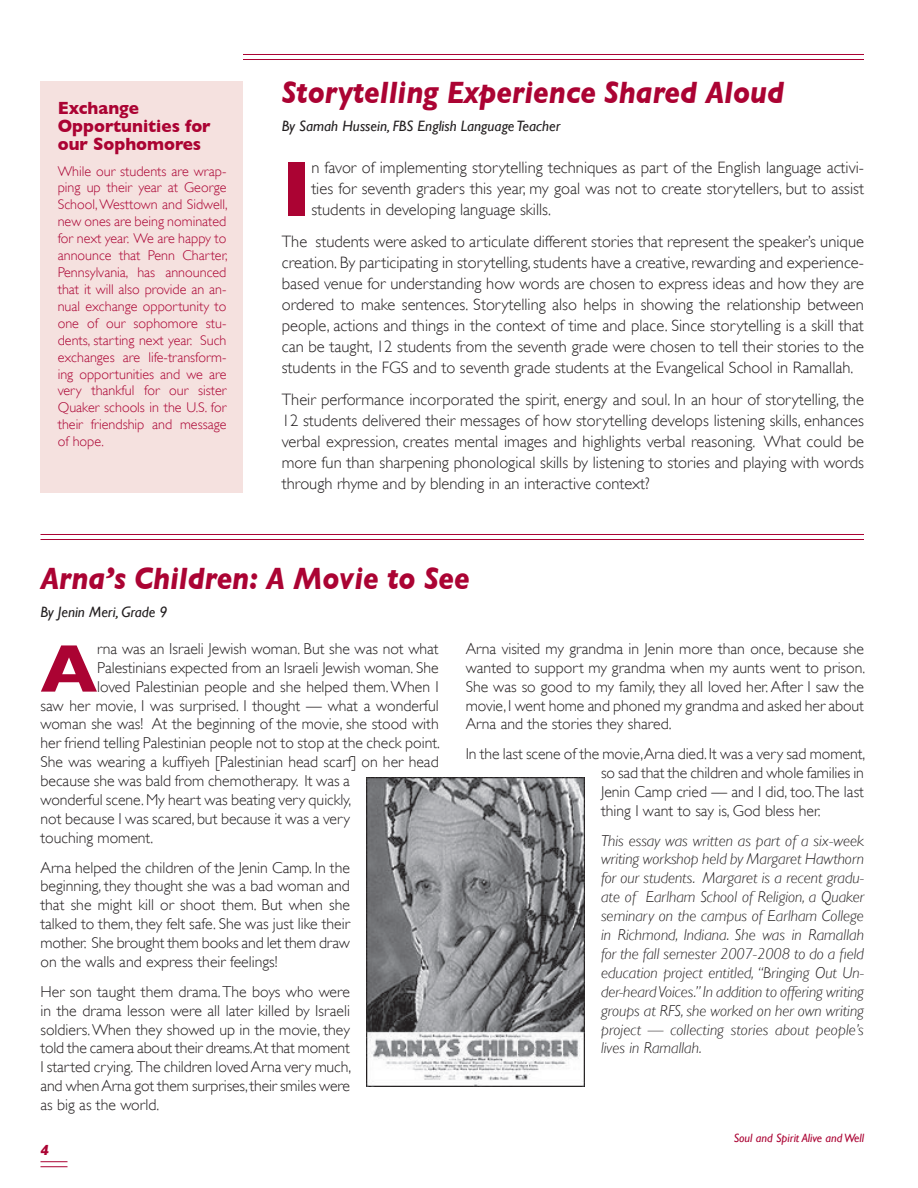
<style>
.page{position:relative;width:918px;height:1188px;background:#fff}
.page>*{position:absolute;margin:0;border:0;box-sizing:border-box;transform-origin:0 0}
.t1{font:700 78.6px "Gill Sans";color:#ab0333}
.t2{font:700 68.25px "Gill Sans";color:#ab0333}
.t3{font:italic 700 31.5px "Gill Sans";color:#ab0333;scale:.9 1}
.t4{font:700 18px/18px "Gill Sans";color:#ab0333;scale:.95 1}
.t5{font:300 16.5px/21px "Gill Sans";color:#231f20;text-align:justify}
.t6{font:300 15.75px/18.9px "Gill Sans";color:#231f20;text-align:justify}
.t7{font:italic 300 15.75px/18.9px "Gill Sans";letter-spacing:.005em;color:#231f20;text-align:justify}
.t8{font:italic 15px "Gill Sans";color:#231f20}
.t9{font:italic 700 15px "Gill Sans";color:#ab0333}
.t10{font:300 14.1px/17px "Gill Sans";color:#ab0333;text-align:justify}
.t11{font:italic 12px "Gill Sans";color:#ab0333}
</style>
<div class="page">
<hr style="left:243px;top:54px;width:621px;height:1px;background:#ab0333">
<hr style="left:243px;top:59px;width:621px;height:1px;background:#ab0333">
<svg style="left:40px;top:1161px;width:28px;height:6px"></svg>
<hr style="left:40px;top:534px;width:824px;height:1px;background:#ab0333">
<hr style="left:40px;top:539px;width:824px;height:1px;background:#ab0333">
<img style="left:366px;top:778px;width:219px;height:308px">
<div style="left:41px;top:81px;width:202px;height:412px;background:#f5e1df"></div>
<p class="t4" style="left:58px;top:98px;width:163px">Exchange<br>Opportunities for our Sophomores</p>
<p class="t10" style="left:58px;top:162px;width:171px">While our students are wrap&shy;ping up their year at George School, Westtown and Sidwell, new ones are being nominated for next year. We are happy to announce that Penn Charter, Pennsylvania, has announced that it will also provide an an&shy;nual exchange opportunity to one of our sophomore stu&shy;dents, starting next year. Such exchanges are life-transform&shy;ing opportunities and we are very thankful for our sister Quaker schools in the U.S. for their friendship and message of hope.</p>
<h3 class="t3" style="left:282px;top:74px;width:560px">Storytelling Experience Shared Aloud</h3>
<p class="t8" style="left:282px;top:118px;width:280px">By Samah Hussein, FBS English Language Teacher</p>
<h1 class="t1" style="left:282px;top:143px;width:31px">I</h1>
<p class="t5" style="left:311px;top:157px;width:554px">n favor of implementing storytelling techniques as part of the English language activi&shy;ties for seventh graders this year, my goal was not to create storytellers, but to assist students in developing language skills.</p>
<p class="t5" style="left:282px;top:231px;width:584px">The students were asked to articulate different stories that represent the speaker’s unique creation. By participating in storytelling, students have a creative, rewarding and experience&shy;based venue for understanding how words are chosen to express ideas and how they are ordered to make sentences. Storytelling also helps in showing the relationship between people, actions and things in the context of time and place. Since storytelling is a skill that can be taught, 12 students from the seventh grade were chosen to tell their stories to the students in the FGS and to seventh grade students at the Evangelical School in Ramallah.</p>
<p class="t5" style="left:282px;top:389px;width:584px">Their performance incorporated the spirit, energy and soul. In an hour of storytelling, the 12 students delivered their messages of how storytelling develops listening skills, enhances verbal expression, creates mental images and highlights verbal reasoning. What could be more fun than sharpening phonological skills by listening to stories and playing with words through rhyme and by blending in an interactive context?</p>
<h3 class="t3" style="left:40px;top:560px;width:479px">Arna’s Children: A Movie to See</h3>
<p class="t8" style="left:40px;top:604px;width:128px">By Jenin Meri, Grade 9</p>
<h2 class="t2" style="left:40px;top:629px;width:58px">A</h2>
<p class="t6" style="left:97px;top:639px;width:343px">rna was an Israeli Jewish woman. But she was not what</p>
<p class="t6" style="left:466px;top:639px;width:401px">Arna visited my grandma in Jenin more than once, because she wanted to support my grandma when my aunts went to prison.<br>She was so good to my family, they all loved her. After I saw the movie, I went home and phoned my grandma and asked her about Arna and the stories they shared.</p>
<p class="t6" style="left:601px;top:744px;width:266px;text-indent:-135px">In the last scene of the movie, Arna died. It was a very sad moment, so sad that the children and whole families in Jenin Camp cried — and I did, too.The last thing I want to say is, God bless her.</p>
<p class="t7" style="left:601px;top:831px;width:264px">This essay was written as part of a six-week writing workshop held by Margaret Hawthorn for our students. Margaret is a recent gradu&shy;ate of Earlham School of Religion, a Quaker seminary on the campus of Earlham College in Richmond, Indiana. She was in Ramallah for the fall semester 2007-2008 to do a field education project entitled, “Bringing Out Un&shy;der-heard Voices.” In addition to offering writing groups at RFS, she worked on her own writing project — collecting stories about people’s lives in Ramallah.</p>
<p class="t6" style="left:97px;top:658px;width:343px">Palestinians expected from an Israeli Jewish woman. She</p>
<p class="t6" style="left:97px;top:677px;width:343px">loved Palestinian people and she helped them. When I</p>
<p class="t6" style="left:41px;top:696px;width:400px">saw her movie, I was surprised. I thought — what a wonderful</p>
<p class="t6" style="left:41px;top:715px;width:400px">woman she was! At the beginning of the movie, she stood with</p>
<p class="t6" style="left:41px;top:734px;width:401px">her friend telling Palestinian people not to stop at the check point.</p>
<p class="t6" style="left:41px;top:752px;width:400px">She was wearing a kuffiyeh [Palestinian head scarf] on her head</p>
<p class="t6" style="left:41px;top:771px;width:311px">because she was bald from chemotherapy. It was a</p>
<p class="t6" style="left:41px;top:790px;width:312px">wonderful scene. My heart was beating very quickly,</p>
<p class="t6" style="left:41px;top:809px;width:311px">not because I was scared, but because it was a very</p>
<p class="t6" style="left:40px;top:828px;width:114px">touching moment.</p>
<p class="t6" style="left:40px;top:858px;width:311px">Arna helped the children of the Jenin Camp. In the beginning, they thought she was a bad woman and that she might kill or shoot them. But when she talked to them, they felt safe. She was just like their mother. She brought them books and let them draw on the walls and express their feelings!</p>
<p class="t6" style="left:40px;top:982px;width:312px">Her son taught them drama. The boys who were in the drama lesson were all later killed by Israeli soldiers. When they showed up in the movie, they told the camera about their dreams.At that moment I started crying. The children loved Arna very much, and when Arna got them surprises, their smiles were as big as the world.</p>
<p class="t9" style="left:40px;top:1141px;width:10px">4</p>
<p class="t11" style="left:734px;top:1131px;width:132px">Soul and Spirit Alive and Well</p>
</div>
